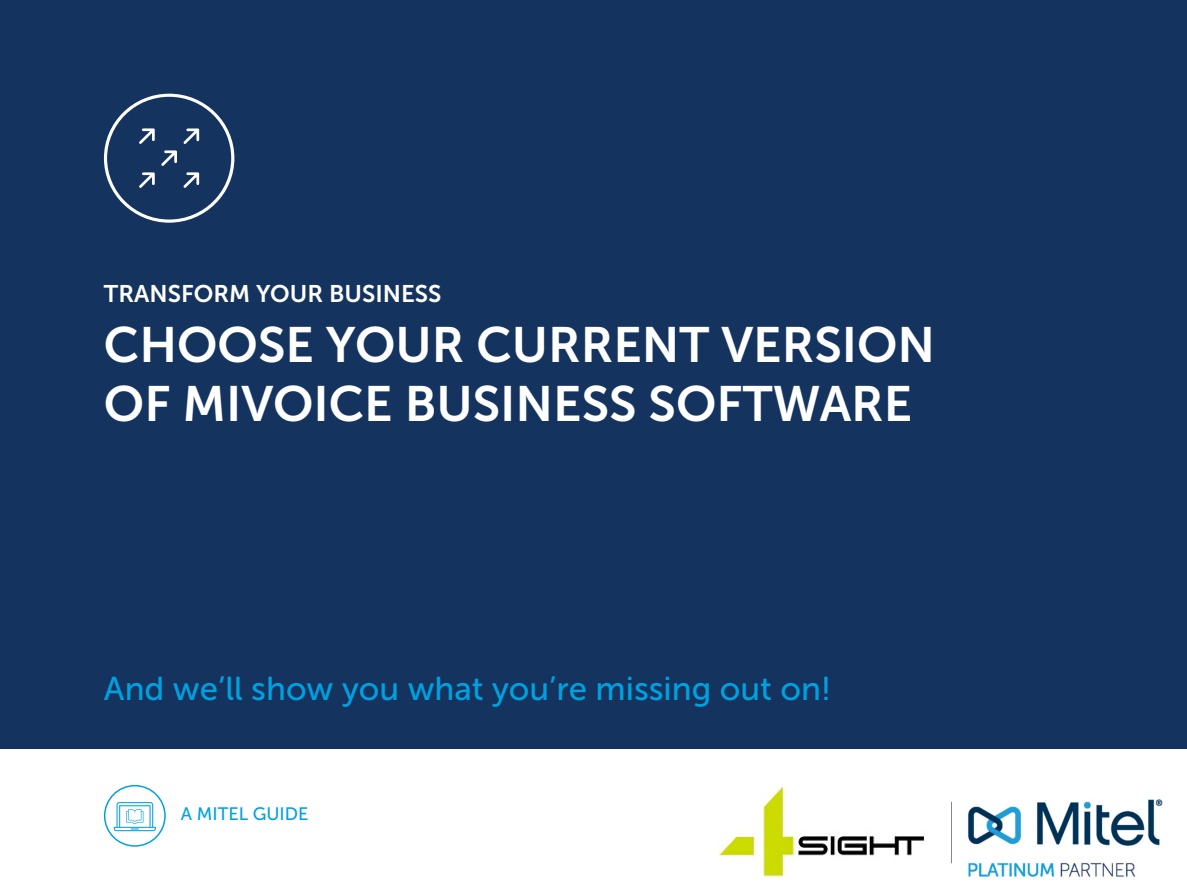
<style>
.page{position:relative;width:1187px;height:893px;background:#fff}
.page>*{position:absolute;margin:0;border:0;box-sizing:border-box;transform-origin:0 0}
.t1{font:49.5px/59.4px "Museo Sans 700";color:#fff}
.t2{font:33px "Museo Sans 500";color:#00a1e0}
.t3{font:24px "Museo Sans 700";color:#fff}
.t4{font:18px "Museo Sans 500";color:#00a1e0}
</style>
<div class="page">
<div style="left:0;top:0;width:1186px;height:748px;background:#14335e"></div>
<div style="left:104px;top:785px;width:62px;height:62px;border:2px solid #00a1e0;border-radius:50%"></div>
<svg style="left:114px;top:802px;width:42px;height:29px"></svg>
<svg style="left:104px;top:94px;width:130px;height:129px"></svg>
<hr style="left:951px;top:802px;width:1px;height:61px;background:#808285">
<img style="left:968px;top:799px;width:195px;height:79px">
<img style="left:719px;top:787px;width:206px;height:90px">
<p class="t3" style="left:104px;top:281px;width:339px">TRANSFORM YOUR BUSINESS</p>
<p class="t1" style="left:104px;top:315px;width:832px">CHOOSE YOUR CURRENT VERSION<br>OF MIVOICE BUSINESS SOFTWARE</p>
<p class="t2" style="left:104px;top:670px;width:729px">And we’ll show you what you’re missing out on!</p>
<p class="t4" style="left:181px;top:804px;width:129px">A MITEL GUIDE</p>
</div>
